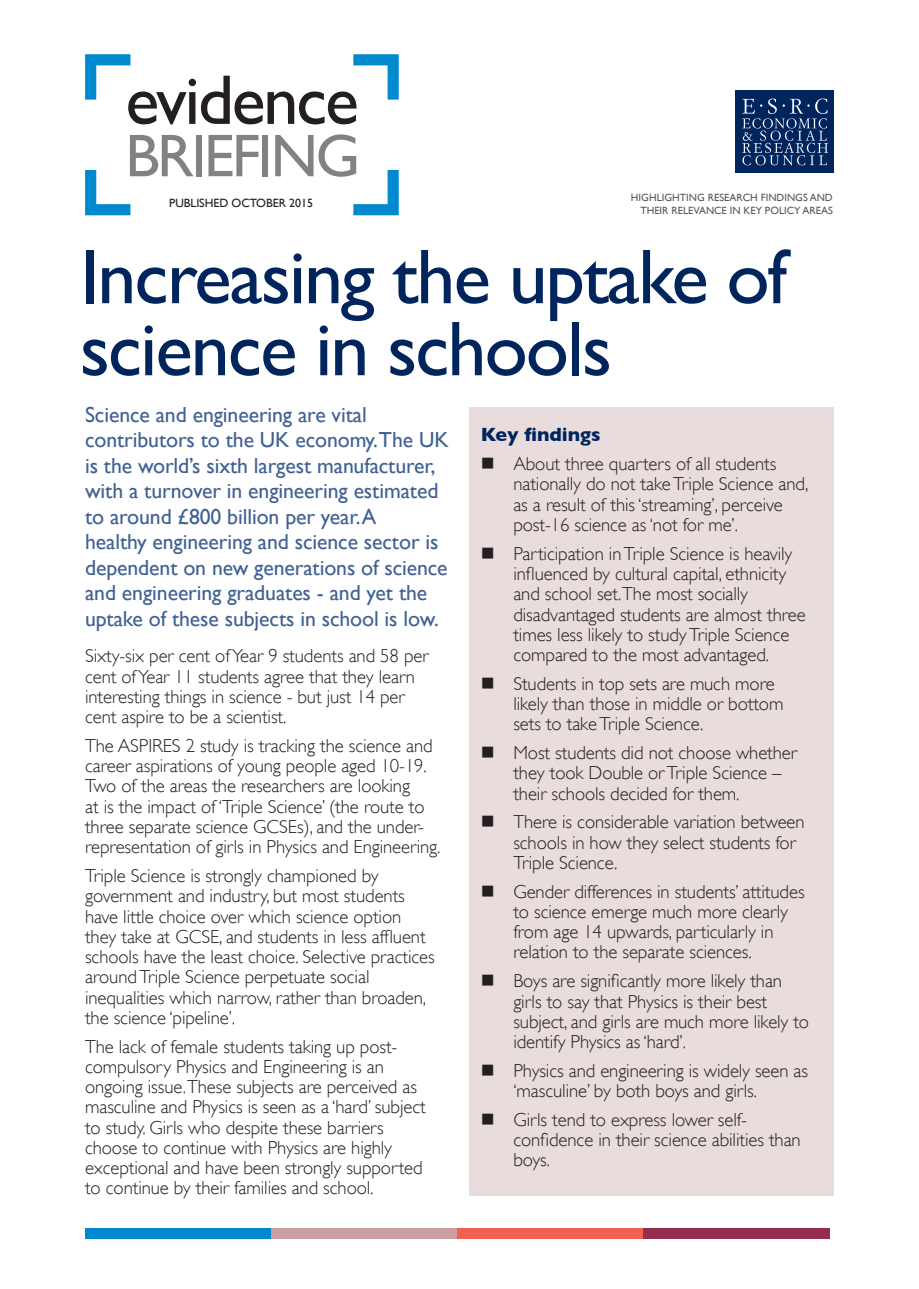
<style>
.page{position:relative;width:919px;height:1289px;background:#fff}
.page>*{position:absolute;margin:0;border:0;box-sizing:border-box;transform-origin:0 0}
.Headline{font:78px/72px "Gill Sans";letter-spacing:-.025em;color:#00255d}
.t1{font:70.65px "Gill Sans";letter-spacing:-.03em;color:#231f20}
.t2{font:60.6px "Gill Sans";letter-spacing:-.04em;color:#808285}
.Intro_paragraph{font:21.75px/25.5px "Gill Sans";letter-spacing:-.005em;color:#406193}
.sub_head{font:700 19.5px "Gill Sans";color:#00255d}
.Bullet_point_text{font:300 18.75px/20.2px "Gill Sans";letter-spacing:-.005em;color:#231f20}
.body_text{font:300 18.75px/20.2px "Gill Sans";letter-spacing:-.005em;color:#231f20}
.pull_out_text{font:12px "Gill Sans";letter-spacing:-.005em;color:#231f20}
.t3{font:10.5px/12.8px "Gill Sans";color:#57585a;text-align:right}
</style>
<div class="page">
<div style="left:85px;top:1228px;width:186px;height:11px;background:#0089cf"></div>
<div style="left:271px;top:1228px;width:186px;height:11px;background:#cb9fa1"></div>
<div style="left:457px;top:1228px;width:186px;height:11px;background:#f16152"></div>
<div style="left:643px;top:1228px;width:186px;height:11px;background:#942d4e"></div>
<div style="left:469px;top:407px;width:364px;height:789px;background:#e8dcdc"></div>
<svg style="left:85px;top:54px;width:45px;height:46px"></svg>
<svg style="left:85px;top:170px;width:45px;height:45px"></svg>
<svg style="left:353px;top:54px;width:46px;height:46px"></svg>
<svg style="left:353px;top:170px;width:46px;height:45px"></svg>
<div style="left:735px;top:91px;width:98px;height:82px;background:#00255d"></div>
<svg style="left:742px;top:98px;width:86px;height:67px"></svg>
<p class="t1" style="left:125px;top:58px;width:235px">evidence</p>
<p class="t2" style="left:125px;top:120px;width:236px">BRIEFING</p>
<p class="pull_out_text" style="left:169px;top:195px;width:145px">PUBLISHED OCTOBER 2015</p>
<p class="t3" style="left:631px;top:191px;width:203px">HIGHLIGHTING RESEARCH FINDINGS AND<br>THEIR RELEVANCE IN KEY POLICY AREAS</p>
<p class="Headline" style="left:80px;top:240px;width:708px">Increasing the uptake of science in schools</p>
<p class="Intro_paragraph" style="left:85px;top:401px;width:365px">Science and engineering are vital contributors to the UK economy.The UK is the world’s sixth largest manufacturer, with a turnover in engineering estimated to around £800 billion per year. A<br>healthy engineering and science sector is dependent on new generations of science and engineering graduates - and yet the uptake of these subjects in school is low.</p>
<p class="body_text" style="left:85px;top:646px;width:345px">Sixty-six per cent of Year 9 students and 58 per cent of Year 11 students agree that they learn interesting things in science - but just 14 per cent aspire to be a scientist.</p>
<p class="body_text" style="left:85px;top:735px;width:357px">The ASPIRES 2 study is tracking the science and career aspirations of young people aged 10-19.<br>Two of the areas the researchers are looking<br>at is the impact of ‘Triple Science’ (the route to three separate science GCSEs), and the under&shy;representation of girls in Physics and Engineering.</p>
<p class="body_text" style="left:85px;top:865px;width:351px">Triple Science is strongly championed by government and industry, but most students have little choice over which science option they take at GCSE, and students in less affluent schools have the least choice. Selective practices around Triple Science perpetuate social inequalities which narrow, rather than broaden, the science ‘pipeline’.</p>
<p class="body_text" style="left:85px;top:1036px;width:342px">The lack of female students taking up post&shy;compulsory Physics and Engineering is an ongoing issue.These subjects are perceived as masculine and Physics is seen as a ‘hard’ subject to study. Girls who despite these barriers choose to continue with Physics are highly exceptional and have been strongly supported to continue by their families and school.</p>
<p class="sub_head" style="left:480px;top:423px;width:121px">Key findings</p>
<p class="Bullet_point_text" style="left:513px;top:454px;width:296px;text-indent:-33px">■ About three quarters of all students nationally do not take Triple Science and, as a result of this ‘streaming’, perceive post-16 science as ‘not for me’.</p>
<p class="Bullet_point_text" style="left:513px;top:543px;width:294px;text-indent:-33px">■ Participation in Triple Science is heavily influenced by cultural capital, ethnicity and school set.The most socially disadvantaged students are almost three times less likely to study Triple Science compared to the most advantaged.</p>
<p class="Bullet_point_text" style="left:513px;top:673px;width:271px;text-indent:-33px">■ Students in top sets are much more likely than those in middle or bottom sets to take Triple Science.</p>
<p class="Bullet_point_text" style="left:513px;top:742px;width:285px;text-indent:-33px">■ Most students did not choose whether they took Double or Triple Science – their schools decided for them.</p>
<p class="Bullet_point_text" style="left:513px;top:812px;width:293px;text-indent:-33px">■ There is considerable variation between schools in how they select students for<br>Triple Science.</p>
<p class="Bullet_point_text" style="left:513px;top:881px;width:293px;text-indent:-33px">■ Gender differences in students’ attitudes to science emerge much more clearly from age 14 upwards, particularly in relation to the separate sciences.</p>
<p class="Bullet_point_text" style="left:513px;top:970px;width:297px;text-indent:-33px">■ Boys are significantly more likely than girls to say that Physics is their best subject, and girls are much more likely to identify Physics as ‘hard’.</p>
<p class="Bullet_point_text" style="left:513px;top:1060px;width:296px;text-indent:-33px">■ Physics and engineering is widely seen as ‘masculine’ by both boys and girls.</p>
<p class="Bullet_point_text" style="left:513px;top:1109px;width:289px;text-indent:-33px">■ Girls tend to express lower self&shy;confidence in their science abilities than boys.</p>
</div>
